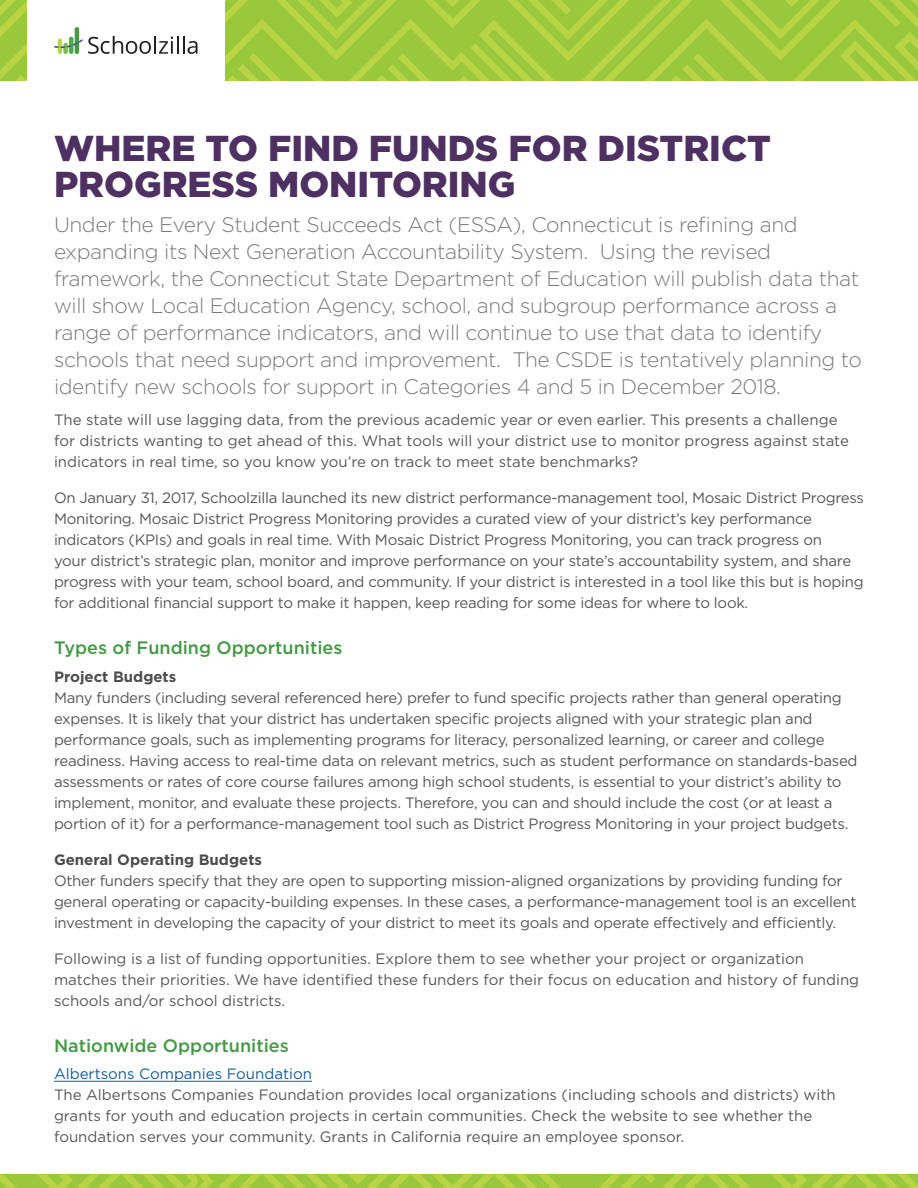
<style>
.page{position:relative;width:918px;height:1188px;background:#fff}
.page>*{position:absolute;margin:0;border:0;box-sizing:border-box;transform-origin:0 0}
.t1{font:900 36px/36px "Gotham";color:#4e3063}
.t2{font:300 21px/27px "Gotham";letter-spacing:-.02em;color:#787a7d}
.t3{font:500 18px "Gotham";color:#439944}
.t4{font:15px/21px "Gotham";letter-spacing:-.02em;color:#57585a}
.t5{font:15px/21px "Gotham";color:#57585a}
.t6{font:700 15px "Gotham";color:#4b4c4d}
.t7{font:15px "Gotham";color:#175d9e}
</style>
<div class="page">
<svg style="left:0;top:1174px;width:918px;height:14px;background:#a5cc3f"></svg>
<svg style="left:0;top:0;width:918px;height:81px"></svg>
<hr style="left:54px;top:1081px;width:258px;height:1px;background:#175d9e">
<h1 class="t1" style="left:54px;top:130px;width:719px">WHERE TO FIND FUNDS FOR DISTRICT<br>PROGRESS MONITORING</h1>
<p class="t2" style="left:54px;top:210px;width:809px">Under the Every Student Succeeds Act (ESSA), Connecticut is refining and expanding its Next Generation Accountability System. Using the revised framework, the Connecticut State Department of Education will publish data that will show Local Education Agency, school, and subgroup performance across a range of performance indicators, and will continue to use that data to identify schools that need support and improvement. The CSDE is tentatively planning to identify new schools for support in Categories 4 and 5 in December 2018.</p>
<p class="t5" style="left:54px;top:409px;width:797px">The state will use lagging data, from the previous academic year or even earlier. This presents a challenge for districts wanting to get ahead of this. What tools will your district use to monitor progress against state indicators in real time, so you know you’re on track to meet state benchmarks?</p>
<p class="t4" style="left:54px;top:487px;width:811px">On January 31, 2017, Schoolzilla launched its new district performance-management tool, Mosaic District Progress Monitoring. Mosaic District Progress Monitoring provides a curated view of your district’s key performance indicators (KPIs) and goals in real time. With Mosaic District Progress Monitoring, you can track progress on<br>your district’s strategic plan, monitor and improve performance on your state’s accountability system, and share progress with your team, school board, and community. If your district is interested in a tool like this but is hoping for additional financial support to make it happen, keep reading for some ideas for where to look.</p>
<p class="t3" style="left:54px;top:636px;width:290px">Types of Funding Opportunities</p>
<p class="t6" style="left:54px;top:667px;width:124px">Project Budgets</p>
<p class="t4" style="left:54px;top:687px;width:805px">Many funders (including several referenced here) prefer to fund specific projects rather than general operating expenses. It is likely that your district has undertaken specific projects aligned with your strategic plan and performance goals, such as implementing programs for literacy, personalized learning, or career and college readiness. Having access to real-time data on relevant metrics, such as student performance on standards-based assessments or rates of core course failures among high school students, is essential to your district’s ability to implement, monitor, and evaluate these projects. Therefore, you can and should include the cost (or at least a portion of it) for a performance-management tool such as District Progress Monitoring in your project budgets.</p>
<p class="t6" style="left:54px;top:850px;width:210px">General Operating Budgets</p>
<p class="t4" style="left:54px;top:870px;width:804px">Other funders specify that they are open to supporting mission-aligned organizations by providing funding for general operating or capacity-building expenses. In these cases, a performance-management tool is an excellent investment in developing the capacity of your district to meet its goals and operate effectively and efficiently.</p>
<p class="t5" style="left:54px;top:948px;width:807px">Following is a list of funding opportunities. Explore them to see whether your project or organization matches their priorities. We have identified these funders for their focus on education and history of funding schools and/or school districts.</p>
<p class="t3" style="left:54px;top:1033px;width:236px">Nationwide Opportunities</p>
<p class="t7" style="left:54px;top:1064px;width:259px">Albertsons Companies Foundation</p>
<p class="t5" style="left:54px;top:1084px;width:783px">The Albertsons Companies Foundation provides local organizations (including schools and districts) with grants for youth and education projects in certain communities. Check the website to see whether the foundation serves your community. Grants in California require an employee sponsor.</p>
</div>
